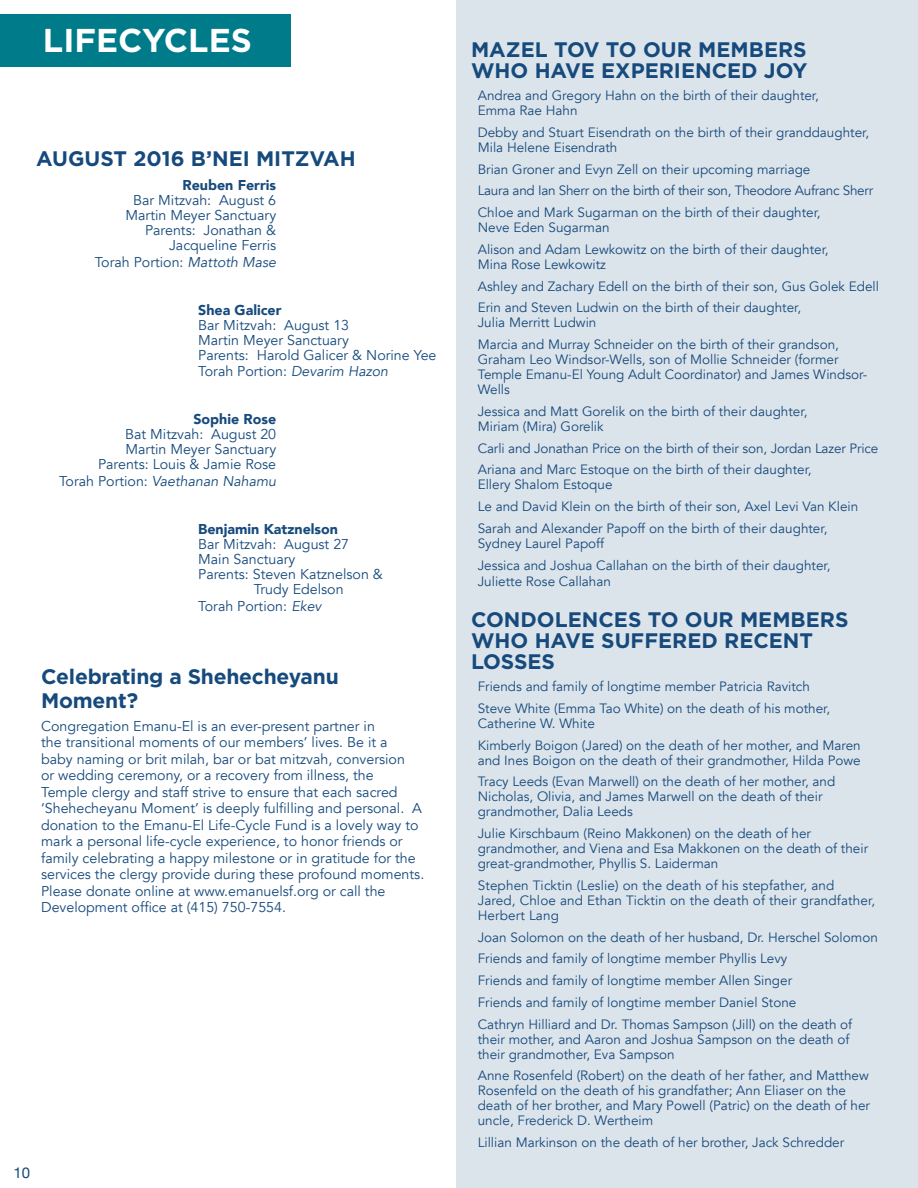
<style>
.page{position:relative;width:918px;height:1188px;background:#fff}
.page>*{position:absolute;margin:0;border:0;box-sizing:border-box;transform-origin:0 0}
.t1{font:700 33px "Gotham";color:#fff}
.t2{font:700 21px/21px "Gotham";color:#174a7c}
.t3{font:15px "Helvetica Neue";color:#174a7c}
.t4{font:14.25px/16.5px "Avenir";color:#174a7c;text-align:right}
.t5{font:900 14.25px "Avenir";color:#174a7c}
.t6{font:italic 14.25px "Avenir";color:#174a7c}
.t7{font:13.5px/21.8px "Avenir";color:#174a7c}
.s1{font-style:italic}
.s2{font-style:normal}
</style>
<div class="page">
<div style="left:456px;top:0;width:462px;height:1188px;background:#dce4eb"></div>
<div style="left:0;top:14px;width:291px;height:53px;background:#007b8a"></div>
<h1 class="t1" style="left:43px;top:19px;width:210px">LIFECYCLES</h1>
<h2 class="t2" style="left:36px;top:148px;width:321px">AUGUST 2016 B’NEI MITZVAH</h2>
<p class="t5" style="left:183px;top:173px;width:95px">Reuben Ferris</p>
<p class="t4" style="left:126px;top:193px;width:152px;line-height:15px">Bar Mitzvah: August 6<br>Martin Meyer Sanctuary<br>Parents: Jonathan &amp;<br>Jacqueline Ferris</p>
<p class="t4" style="left:95px;top:254px;width:183px">Torah Portion: <span class="s1">Mattoth Mase</span></p>
<p class="t5" style="left:198px;top:298px;width:85px">Shea Galicer</p>
<p class="t4" style="left:198px;top:318px;width:240px;line-height:15px;text-align:left">Bar Mitzvah: August 13<br>Martin Meyer Sanctuary<br>Parents: Harold Galicer &amp; Norine Yee</p>
<p class="t4" style="left:198px;top:364px;width:191px">Torah Portion: <span class="s1">Devarim Hazon</span></p>
<p class="t5" style="left:193px;top:407px;width:84px">Sophie Rose</p>
<p class="t4" style="left:98px;top:427px;width:180px;line-height:15px">Bat Mitzvah: August 20<br>Martin Meyer Sanctuary<br>Parents: Louis &amp; Jamie Rose</p>
<p class="t6" style="left:59px;top:473px;width:219px"><span class="s2">Torah Portion:</span> Vaethanan Nahamu</p>
<p class="t5" style="left:198px;top:517px;width:141px">Benjamin Katznelson</p>
<p class="t4" style="left:198px;top:536px;width:152px">Bar Mitzvah: August 27</p>
<p class="t4" style="left:198px;top:551px;width:99px">Main Sanctuary</p>
<p class="t4" style="left:198px;top:566px;width:186px">Parents: Steven Katznelson &amp;</p>
<p class="t4" style="left:254px;top:581px;width:92px">Trudy Edelson</p>
<p class="t4" style="left:198px;top:598px;width:125px">Torah Portion: <span class="s1">Ekev</span></p>
<h2 class="t2" style="left:41px;top:664px;width:299px;line-height:24px">Celebrating a Shehecheyanu<br>Moment?</h2>
<p class="t4" style="left:41px;top:718px;width:385px;text-align:left">Congregation Emanu-El is an ever-present partner in<br>the transitional moments of our members’ lives. Be it a<br>baby naming or brit milah, bar or bat mitzvah, conversion<br>or wedding ceremony, or a recovery from illness, the<br>Temple clergy and staff strive to ensure that each sacred ‘Shehecheyanu Moment’ is deeply fulfilling and personal. A donation to the Emanu-El Life-Cycle Fund is a lovely way to mark a personal life-cycle experience, to honor friends or family celebrating a happy milestone or in gratitude for the services the clergy provide during these profound moments.<br>Please donate online at www.emanuelsf.org or call the Development office at (415) 750-7554.</p>
<p class="t3" style="left:13px;top:1161px;width:18px">10</p>
<h2 class="t2" style="left:471px;top:39px;width:338px">MAZEL TOV TO OUR MEMBERS<br>WHO HAVE EXPERIENCED JOY</h2>
<p class="t7" style="left:478px;top:88px;width:343px;line-height:15px">Andrea and Gregory Hahn on the birth of their daughter,<br>Emma Rae Hahn</p>
<p class="t7" style="left:478px;top:125px;width:393px;line-height:15px">Debby and Stuart Eisendrath on the birth of their granddaughter,<br>Mila Helene Eisendrath</p>
<p class="t7" style="left:478px;top:158px;width:397px">Brian Groner and Evyn Zell on their upcoming marriage<br>Laura and Ian Sherr on the birth of their son, Theodore Aufranc Sherr<br>Chloe and Mark Sugarman on the birth of their daughter,</p>
<p class="t7" style="left:478px;top:217px;width:352px">Neve Eden Sugarman<br>Alison and Adam Lewkowitz on the birth of their daughter,</p>
<p class="t7" style="left:478px;top:254px;width:403px">Mina Rose Lewkowitz<br>Ashley and Zachary Edell on the birth of their son, Gus Golek Edell<br>Erin and Steven Ludwin on the birth of their daughter,</p>
<p class="t7" style="left:478px;top:312px;width:363px">Julia Merritt Ludwin<br>Marcia and Murray Schneider on the birth of their grandson,</p>
<p class="t7" style="left:478px;top:352px;width:391px;line-height:15px">Graham Leo Windsor-Wells, son of Mollie Schneider (former<br>Temple Emanu-El Young Adult Coordinator) and James Windsor-<br>Wells</p>
<p class="t7" style="left:478px;top:404px;width:331px;line-height:15px">Jessica and Matt Gorelik on the birth of their daughter,<br>Miriam (Mira) Gorelik</p>
<p class="t7" style="left:478px;top:437px;width:402px">Carli and Jonathan Price on the birth of their son, Jordan Lazer Price<br>Ariana and Marc Estoque on the birth of their daughter,</p>
<p class="t7" style="left:478px;top:474px;width:382px">Ellery Shalom Estoque<br>Le and David Klein on the birth of their son, Axel Levi Van Klein<br>Sarah and Alexander Papoff on the birth of their daughter,</p>
<p class="t7" style="left:478px;top:532px;width:354px">Sydney Laurel Papoff<br>Jessica and Joshua Callahan on the birth of their daughter,</p>
<p class="t7" style="left:478px;top:571px;width:135px">Juliette Rose Callahan</p>
<h2 class="t2" style="left:471px;top:609px;width:379px">CONDOLENCES TO OUR MEMBERS<br>WHO HAVE SUFFERED RECENT<br>LOSSES</h2>
<p class="t7" style="left:478px;top:676px;width:354px">Friends and family of longtime member Patricia Ravitch<br>Steve White (Emma Tao White) on the death of his mother,</p>
<p class="t7" style="left:478px;top:713px;width:385px">Catherine W. White<br>Kimberly Boigon (Jared) on the death of her mother, and Maren</p>
<p class="t7" style="left:478px;top:749px;width:385px">and Ines Boigon on the death of their grandmother, Hilda Powe<br>Tracy Leeds (Evan Marwell) on the death of her mother, and</p>
<p class="t7" style="left:478px;top:789px;width:346px;line-height:15px">Nicholas, Olivia, and James Marwell on the death of their grandmother, Dalia Leeds</p>
<p class="t7" style="left:478px;top:826px;width:392px;line-height:15px">Julie Kirschbaum (Reino Makkonen) on the death of her grandmother, and Viena and Esa Makkonen on the death of their great-grandmother, Phyllis S. Laiderman</p>
<p class="t7" style="left:478px;top:878px;width:399px;line-height:15px">Stephen Ticktin (Leslie) on the death of his stepfather, and<br>Jared, Chloe and Ethan Ticktin on the death of their grandfather,<br>Herbert Lang</p>
<p class="t7" style="left:478px;top:926px;width:402px">Joan Solomon on the death of her husband, Dr. Herschel Solomon Friends and family of longtime member Phyllis Levy<br>Friends and family of longtime member Allen Singer<br>Friends and family of longtime member Daniel Stone<br>Cathryn Hilliard and Dr. Thomas Sampson (Jill) on the death of</p>
<p class="t7" style="left:478px;top:1032px;width:373px;line-height:15px">their mother, and Aaron and Joshua Sampson on the death of their grandmother, Eva Sampson</p>
<p class="t7" style="left:478px;top:1068px;width:394px;line-height:15px">Anne Rosenfeld (Robert) on the death of her father, and Matthew Rosenfeld on the death of his grandfather; Ann Eliaser on the death of her brother, and Mary Powell (Patric) on the death of her uncle, Frederick D. Wertheim</p>
<p class="t7" style="left:478px;top:1132px;width:368px">Lillian Markinson on the death of her brother, Jack Schredder</p>
</div>
